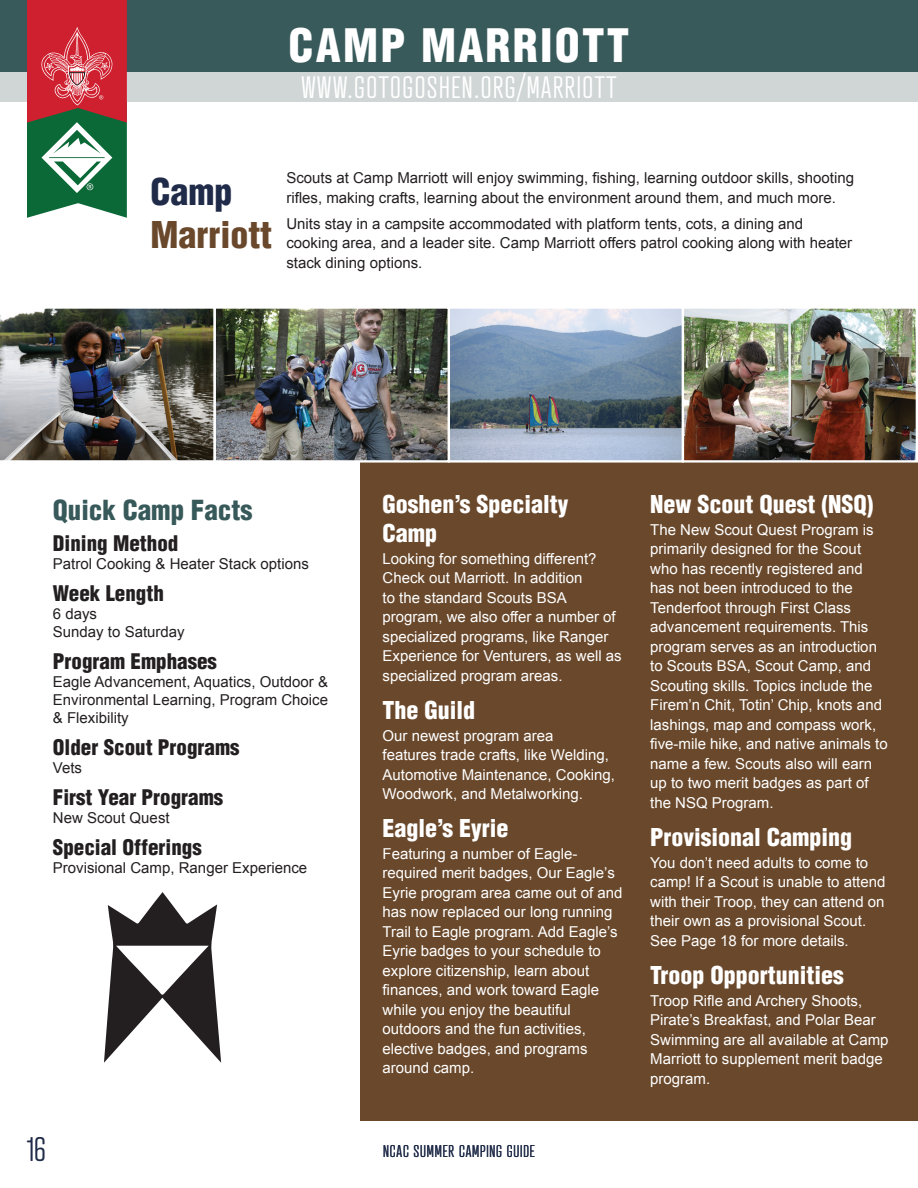
<style>
.page{position:relative;width:918px;height:1188px;background:#fff}
.page>*{position:absolute;margin:0;border:0;box-sizing:border-box;transform-origin:0 0}
.t1{font:900 condensed 45px "Helvetica LT";letter-spacing:.05em;color:#fff}
.t2{font:900 condensed 36px/43.2px "Helvetica LT";color:#6a482b}
.t3{font:300 33px "Atrament";color:#1f2b48}
.t4{font:300 30px "Atrament";letter-spacing:.05em;color:#fff}
.t5{font:900 condensed 27px "Helvetica LT";color:#38595a}
.t6{font:900 condensed 24px/28.8px "Helvetica LT";color:#fff}
.t7{font:900 condensed 21px "Helvetica LT";color:#231f20}
.t8{font:300 16.5px "Atrament";letter-spacing:.05em;color:#1f2b48}
.t9{font:15px/19.5px "Arial";color:#fff}
.t10{font:15px/18px "Arial";color:#231f20}
.s1{color:#1f2b48}
</style>
<div class="page">
<div style="left:0;top:72px;width:918px;height:30px;background:#d0d6d5"></div>
<div style="left:0;top:0;width:918px;height:72px;background:#385a5b"></div>
<svg style="left:27px;top:0;width:100px;height:218px;background:#935f55"></svg>
<div style="left:360px;top:443px;width:558px;height:678px;background:#6a482b"></div>
<svg style="left:104px;top:892px;width:117px;height:171px"></svg>
<img style="left:685px;top:309px;width:230px;height:151px">
<div style="left:682px;top:306px;width:236px;height:157px;border:2px solid #fff"></div>
<svg style="left:451px;top:309px;width:230px;height:151px;background:#8698ac"></svg>
<div style="left:448px;top:306px;width:236px;height:157px;border:2px solid #fff"></div>
<img style="left:0;top:308px;width:214px;height:153px">
<img style="left:217px;top:309px;width:230px;height:151px">
<div style="left:214px;top:306px;width:236px;height:157px;border:2px solid #fff"></div>
<p class="t1" style="left:289px;top:17px;width:342px">CAMP MARRIOTT</p>
<p class="t4" style="left:302px;top:69px;width:316px">WWW.GOTOGOSHEN.ORG/MARRIOTT</p>
<p class="t2" style="left:150px;top:170px;width:123px"><span class="s1">Camp<br></span>Marriott</p>
<p class="t10" style="left:286px;top:168px;width:569px;line-height:19.5px">Scouts at Camp Marriott will enjoy swimming, fishing, learning outdoor skills, shooting rifles, making crafts, learning about the environment around them, and much more.</p>
<p class="t10" style="left:286px;top:214px;width:567px;line-height:19.5px">Units stay in a campsite accommodated with platform tents, cots, a dining and cooking area, and a leader site. Camp Marriott offers patrol cooking along with heater stack dining options.</p>
<p class="t5" style="left:53px;top:493px;width:201px">Quick Camp Facts</p>
<p class="t7" style="left:53px;top:530px;width:127px">Dining Method</p>
<p class="t10" style="left:53px;top:555px;width:257px">Patrol Cooking &amp; Heater Stack options</p>
<p class="t7" style="left:53px;top:580px;width:113px">Week Length</p>
<p class="t10" style="left:53px;top:605px;width:133px">6 days<br>Sunday to Saturday</p>
<p class="t7" style="left:53px;top:648px;width:165px">Program Emphases</p>
<p class="t10" style="left:53px;top:673px;width:277px;text-align:justify">Eagle Advancement, Aquatics, Outdoor &amp; Environmental Learning, Program Choice &amp; Flexibility</p>
<p class="t7" style="left:53px;top:734px;width:188px">Older Scout Programs</p>
<p class="t10" style="left:53px;top:759px;width:31px">Vets</p>
<p class="t7" style="left:53px;top:784px;width:172px">First Year Programs</p>
<p class="t10" style="left:53px;top:809px;width:118px">New Scout Quest</p>
<p class="t7" style="left:53px;top:834px;width:150px">Special Offerings</p>
<p class="t10" style="left:53px;top:859px;width:256px">Provisional Camp, Ranger Experience</p>
<h3 class="t3" style="left:27px;top:1130px;width:21px">16</h3>
<p class="t6" style="left:383px;top:490px;width:187px">Goshen’s Specialty<br>Camp</p>
<p class="t9" style="left:383px;top:549px;width:241px">Looking for something different?<br>Check out Marriott. In addition<br>to the standard Scouts BSA program, we also offer a number of specialized programs, like Ranger<br>Experience for Venturers, as well as specialized program areas.</p>
<p class="t6" style="left:383px;top:695px;width:94px">The Guild</p>
<p class="t9" style="left:383px;top:726px;width:234px">Our newest program area<br>features trade crafts, like Welding,<br>Automotive Maintenance, Cooking,<br>Woodwork, and Metalworking.</p>
<p class="t6" style="left:383px;top:814px;width:127px">Eagle’s Eyrie</p>
<p class="t9" style="left:383px;top:844px;width:242px">Featuring a number of Eagle&shy;required merit badges, Our Eagle’s<br>Eyrie program area came out of and has now replaced our long running<br>Trail to Eagle program. Add Eagle’s<br>Eyrie badges to your schedule to explore citizenship, learn about finances, and work toward Eagle while you enjoy the beautiful outdoors and the fun activities, elective badges, and programs around camp.</p>
<p class="t8" style="left:383px;top:1141px;width:153px">NCAC SUMMER CAMPING GUIDE</p>
<p class="t6" style="left:650px;top:490px;width:225px">New Scout Quest (NSQ)</p>
<p class="t9" style="left:650px;top:520px;width:239px">The New Scout Quest Program is primarily designed for the Scout who has recently registered and has not been introduced to the<br>Tenderfoot through First Class advancement requirements. This program serves as an introduction to Scouts BSA, Scout Camp, and<br>Scouting skills. Topics include the<br>Firem’n Chit, Totin’ Chip, knots and lashings, map and compass work, five-mile hike, and native animals to name a few. Scouts also will earn up to two merit badges as part of the NSQ Program.</p>
<p class="t6" style="left:650px;top:823px;width:204px">Provisional Camping</p>
<p class="t9" style="left:650px;top:853px;width:237px">You don’t need adults to come to camp! If a Scout is unable to attend with their Troop, they can attend on their own as a provisional Scout.<br>See Page 18 for more details.</p>
<p class="t6" style="left:650px;top:960px;width:195px">Troop Opportunities</p>
<p class="t9" style="left:650px;top:991px;width:240px">Troop Rifle and Archery Shoots,<br>Pirate’s Breakfast, and Polar Bear<br>Swimming are all available at Camp<br>Marriott to supplement merit badge program.</p>
</div>
